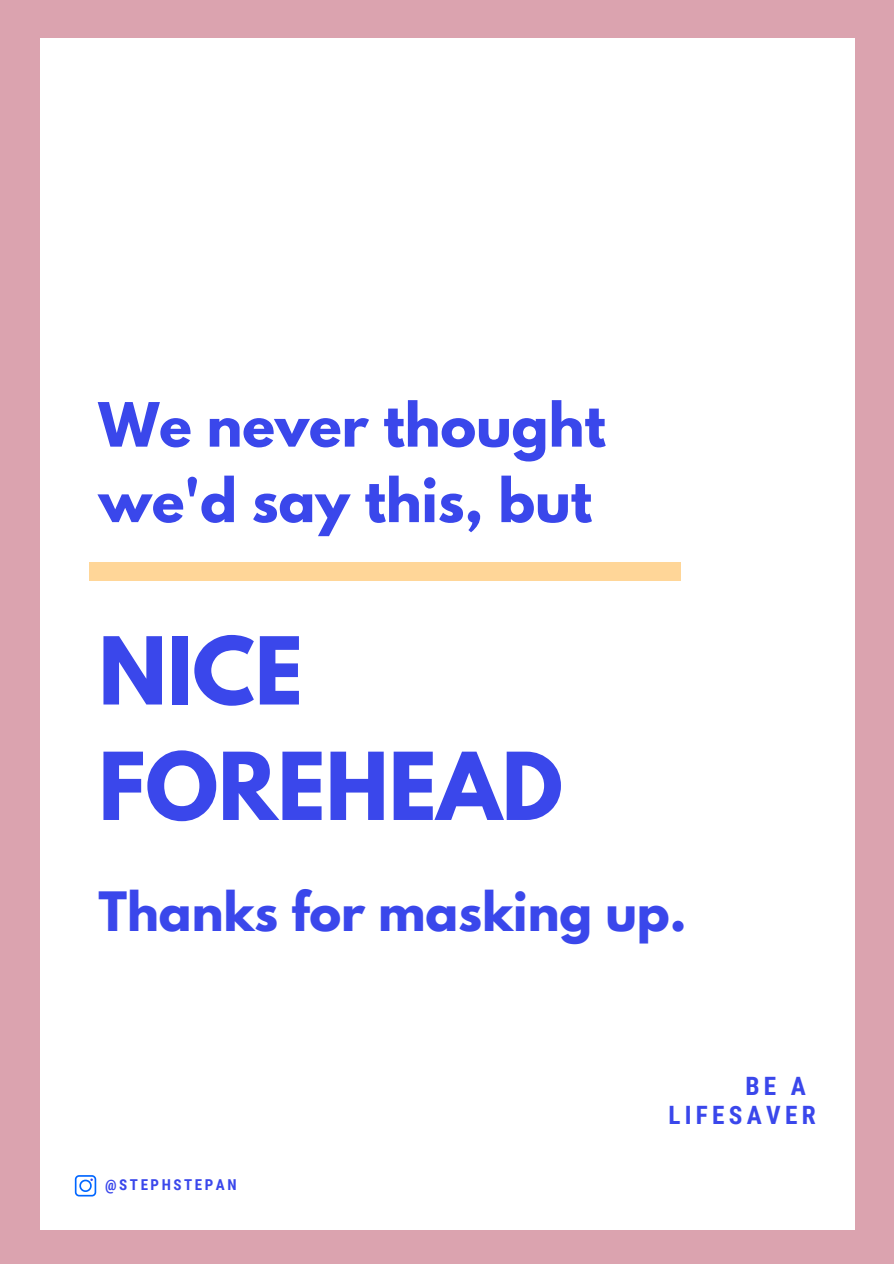
<style>
.page{position:relative;width:894px;height:1264px;background:#fff}
.page>*{position:absolute;margin:0;border:0;box-sizing:border-box;transform-origin:0 0}
.t1{font:700 82.8px/115.4px "League Spartan";color:#3a47eb}
.t2{font:700 54px/75.4px "League Spartan";color:#3a47eb}
.t3{font:700 48px "League Spartan";color:#3a47eb}
.t4{font:700 25.2px/29.8px "Roboto Condensed";letter-spacing:.17em;color:#3a47eb}
.t5{font:700 15px "Roboto Condensed";letter-spacing:.17em;color:#3a47eb}
</style>
<div class="page">
<div style="left:0;top:0;width:893px;height:1263px;background:#dba3af"></div>
<div style="left:40px;top:38px;width:814px;height:1191px;background:#fff"></div>
<div style="left:89px;top:562px;width:591px;height:18px;background:#ffd698"></div>
<svg style="left:75px;top:1175px;width:21px;height:21px"></svg>
<p class="t2" style="left:98px;top:394px;width:508px">We never thought we'd say this, but</p>
<h1 class="t1" style="left:98px;top:624px;width:465px">NICE<br>FOREHEAD</h1>
<p class="t3" style="left:98px;top:887px;width:589px">Thanks for masking up.</p>
<p class="t5" style="left:105px;top:1176px;width:133px">@STEPHSTEPAN</p>
<p class="t4" style="left:668px;top:1070px;width:149px;text-indent:77px">BE A<br>LIFESAVER</p>
</div>
